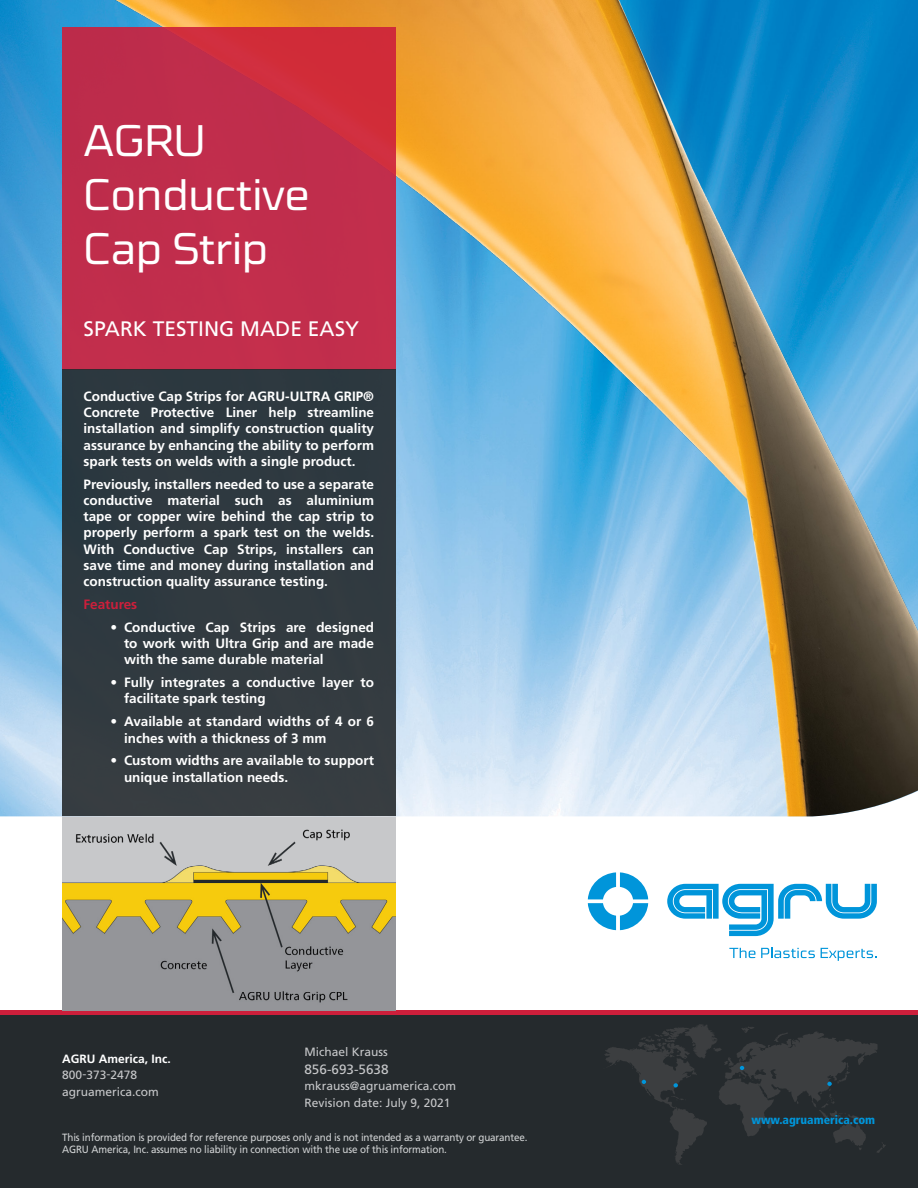
<style>
.page{position:relative;width:918px;height:1188px;background:#fff}
.page>*{position:absolute;margin:0;border:0;box-sizing:border-box;transform-origin:0 0}
.t1{font:300 44.7px/54px "Cube Pro";color:#fff}
.t2{font:21px "Frutiger LT Std";color:#fff}
.t3{font:19.5px "Frutiger LT Std";color:#fff}
.t4{font:700 13.5px/16.2px "Frutiger LT Std";color:#fff;text-align:justify}
.t5{font:13.5px "Frutiger LT Std";color:#c7c8ca}
.t6{font:700 13.5px "Frutiger LT Std";color:#cd1f3b}
.t7{font:12px/16.5px "Frutiger LT Std";color:#c7c8ca}
.t8{font:900 condensed 12px "Frutiger LT Std";color:#0095da}
.t9{font:700 12px "Frutiger LT Std";color:#fff}
.t10{font:10.5px/11.6px "Frutiger LT Std";letter-spacing:-.015em;color:#d1d3d4;scale:.94 1}
</style>
<div class="page">
<div style="left:62px;top:816px;width:333px;height:201px;background:#c7c8ca"></div>
<img style="left:12px;top:0;width:906px;height:816px">
<div style="left:62px;top:27px;width:333px;height:343px;background:linear-gradient(to bottom,#c52c43,#c02e4f)"></div>
<div style="left:0;top:1015px;width:918px;height:173px;background:#252a2d"></div>
<div style="left:0;top:1010px;width:918px;height:5px;background:#cd1f3b"></div>
<svg style="left:605px;top:1024px;width:281px;height:141px"></svg>
<svg style="left:588px;top:872px;width:60px;height:58px"></svg>
<svg style="left:667px;top:884px;width:210px;height:52px"></svg>
<svg style="left:729px;top:948px;width:26px;height:10px"></svg>
<svg style="left:761px;top:948px;width:54px;height:10px"></svg>
<svg style="left:821px;top:948px;width:56px;height:13px"></svg>
<div style="left:62px;top:370px;width:333px;height:446px;background:#303a40"></div>
<img style="left:62px;top:829px;width:333px;height:181px">
<h1 class="t1" style="left:84px;top:114px;width:228px">AGRU<br>Conductive<br>Cap Strip</h1>
<h3 class="t3" style="left:84px;top:317px;width:258px">SPARK TESTING MADE EASY</h3>
<h2 class="t2" style="left:84px;top:317px;width:277px">SPARK TESTING MADE EASY</h2>
<p class="t4" style="left:84px;top:388px;width:292px">Conductive Cap Strips for AGRU-ULTRA GRIP® Concrete Protective Liner help streamline installation and simplify construction quality assurance by enhancing the ability to perform spark tests on welds with a single product.</p>
<p class="t4" style="left:84px;top:476px;width:292px">Previously, installers needed to use a separate conductive material such as aluminium tape or copper wire behind the cap strip to properly perform a spark test on the welds.<br>With Conductive Cap Strips, installers can save time and money during installation and construction quality assurance testing.</p>
<p class="t6" style="left:84px;top:596px;width:55px">Features</p>
<p class="t4" style="left:124px;top:619px;width:252px;text-indent:-14px">• Conductive Cap Strips are designed to work with Ultra Grip and are made with the same durable material</p>
<p class="t4" style="left:124px;top:674px;width:252px;text-indent:-14px">• Fully integrates a conductive layer to facilitate spark testing</p>
<p class="t4" style="left:124px;top:714px;width:252px;text-indent:-14px">• Available at standard widths of 4 or 6 inches with a thickness of 3 mm</p>
<p class="t4" style="left:124px;top:753px;width:252px;text-indent:-14px">• Custom widths are available to support unique installation needs.</p>
<p class="t7" style="left:304px;top:1043px;width:85px">Michael Krauss</p>
<p class="t5" style="left:304px;top:1061px;width:86px">856-693-5638</p>
<p class="t7" style="left:304px;top:1078px;width:153px">mkrauss@agruamerica.com<br>Revision date: July 9, 2021</p>
<p class="t10" style="left:62px;top:1132px;width:497px">This information is provided for reference purposes only and is not intended as a warranty or guarantee.<br>AGRU America, Inc. assumes no liability in connection with the use of this information.</p>
<p class="t9" style="left:62px;top:1051px;width:110px">AGRU America, Inc.</p>
<p class="t7" style="left:62px;top:1067px;width:98px">800-373-2478 agruamerica.com</p>
<p class="t8" style="left:752px;top:1113px;width:125px">www.agruamerica.com</p>
</div>
